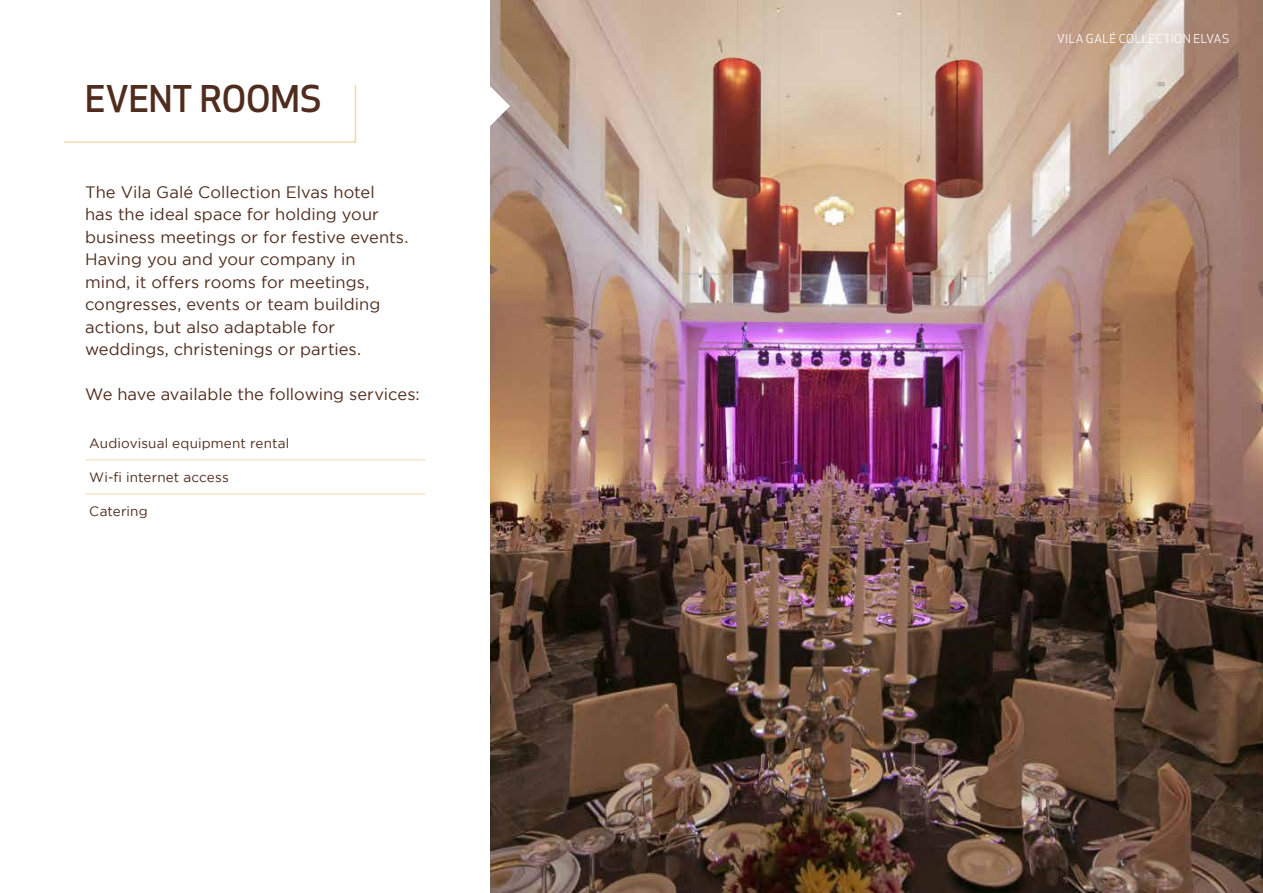
<style>
.page{position:relative;width:1263px;height:893px;background:#fff}
.page>*{position:absolute;margin:0;border:0;box-sizing:border-box;transform-origin:0 0}
.t1{font:500 36px "Apex New";color:#4f2c1d}
.t2{font:16.5px/22.5px "Gotham";color:#4f2c1d}
.t3{font:13.5px "Gotham";letter-spacing:.01em;color:#4f2c1d}
.t4{font:12px "Apex New";letter-spacing:.04em;color:#fff}
</style>
<div class="page">
<img style="left:490px;top:0;width:773px;height:893px">
<svg style="left:490px;top:85px;width:20px;height:42px"></svg>
<svg style="left:63px;top:85px;width:294px;height:58px"></svg>
<hr style="left:85px;top:460px;width:340px;height:1px;background:#eedbb2">
<hr style="left:85px;top:494px;width:340px;height:1px;background:#eedbb2">
<h1 class="t1" style="left:85px;top:75px;width:238px">EVENT ROOMS</h1>
<p class="t2" style="left:85px;top:180px;width:325px">The Vila Galé Collection Elvas hotel<br>has the ideal space for holding your business meetings or for festive events.<br>Having you and your company in<br>mind, it offers rooms for meetings, congresses, events or team building actions, but also adaptable for weddings, christenings or parties.</p>
<p class="t2" style="left:85px;top:383px;width:336px">We have available the following services:</p>
<p class="t3" style="left:89px;top:436px;width:201px">Audiovisual equipment rental</p>
<p class="t3" style="left:89px;top:470px;width:141px">Wi-fi internet access</p>
<p class="t3" style="left:89px;top:504px;width:60px">Catering</p>
<p class="t4" style="left:1057px;top:31px;width:174px">VILA GALÉ COLLECTION ELVAS</p>
</div>
